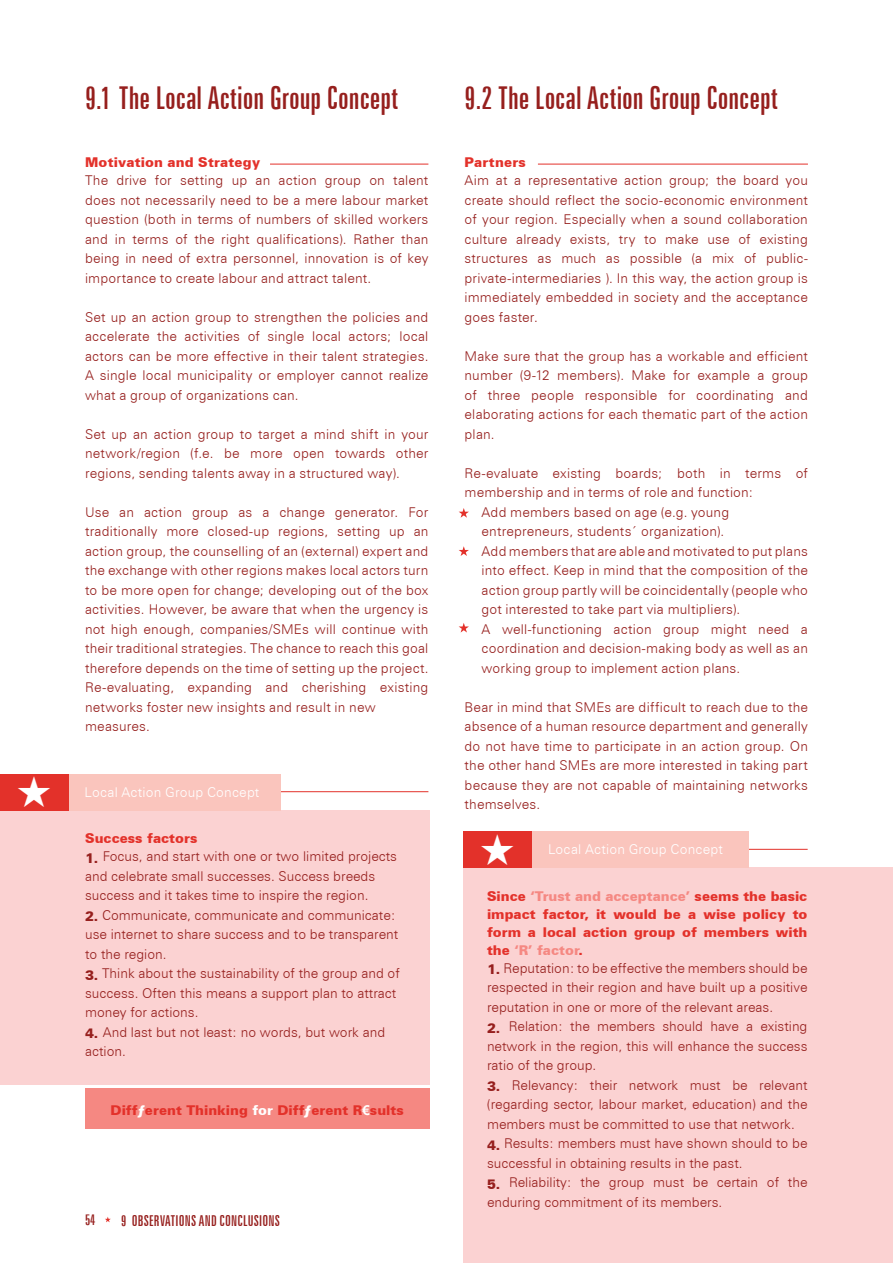
<style>
.page{position:relative;width:893px;height:1263px;background:#fff}
.page>*{position:absolute;margin:0;border:0;box-sizing:border-box;transform-origin:0 0}
.t1{font:extra-condensed 31.5px "Zurich BT";letter-spacing:.005em;color:#961f1d}
.t2{font:extra-condensed 15px "Zurich BT";letter-spacing:.015em;color:#961f1d}
.t3{font:300 13.5px/19.5px "Zurich BT";letter-spacing:.01em;color:#961f1d;text-align:justify}
.t4{font:900 13.5px/18px "Zurich BT";color:#e3312a;text-align:justify}
.t5{font:300 13.5px "Zurich BT";letter-spacing:.015em;color:#fff}
.s1{font-weight:900}
.s2{color:#fff}
.s3{font-family:"Arial";font-weight:700;color:#fff}
.s4{color:#f58882}
</style>
<div class="page">
<hr style="left:270px;top:164px;width:158px;height:1px;background:#e3312a">
<hr style="left:538px;top:164px;width:270px;height:1px;background:#e3312a">
<div style="left:0;top:810px;width:429px;height:275px;background:#fbd2d2"></div>
<div style="left:85px;top:1088px;width:344px;height:41px;background:#f58882"></div>
<hr style="left:13px;top:791px;width:415px;height:1px;background:#e3312a">
<div style="left:68px;top:774px;width:213px;height:36px;background:#fac5bd"></div>
<div style="left:0;top:774px;width:68px;height:36px;background:#e3312a"></div>
<svg style="left:459px;top:508px;width:10px;height:10px"></svg>
<svg style="left:459px;top:546px;width:10px;height:10px"></svg>
<svg style="left:459px;top:623px;width:10px;height:9px"></svg>
<div style="left:463px;top:868px;width:430px;height:395px;background:#fbd2d2"></div>
<hr style="left:477px;top:849px;width:331px;height:1px;background:#e3312a">
<div style="left:532px;top:831px;width:217px;height:37px;background:#fac5bd"></div>
<div style="left:463px;top:831px;width:69px;height:37px;background:#e3312a"></div>
<svg style="left:105px;top:1217px;width:6px;height:5px"></svg>
<h1 class="t1" style="left:85px;top:80px;width:315px">9.1 The Local Action Group Concept</h1>
<p class="t4" style="left:85px;top:154px;width:177px">Motivation and Strategy</p>
<p class="t3" style="left:85px;top:171px;width:345px">The drive for setting up an action group on talent does not necessarily need to be a mere labour market question (both in terms of numbers of skilled workers and in terms of the right qualifications). Rather than being in need of extra personnel, innovation is of key importance to create labour and attract talent.</p>
<p class="t3" style="left:85px;top:307px;width:345px">Set up an action group to strengthen the policies and accelerate the activities of single local actors; local actors can be more effective in their talent strategies.<br>A single local municipality or employer cannot realize what a group of organizations can.</p>
<p class="t3" style="left:85px;top:424px;width:345px">Set up an action group to target a mind shift in your network/region (f.e. be more open towards other regions, sending talents away in a structured way).</p>
<p class="t3" style="left:85px;top:502px;width:345px;text-align:left">Use an action group as a change generator. For traditionally more closed-up regions, setting up an action group, the counselling of an (external) expert and the exchange with other regions makes local actors turn to be more open for change; developing out of the box activities. However, be aware that when the urgency is not high enough, companies/SMEs will continue with their traditional strategies. The chance to reach this goal therefore depends on the time of setting up the project.<br>Re-evaluating, expanding and cherishing existing networks foster new insights and result in new measures.</p>
<p class="t5" style="left:85px;top:783px;width:102px">Curricula design</p>
<p class="t5" style="left:85px;top:783px;width:176px">Local Action Group Concept</p>
<p class="t4" style="left:85px;top:829px;width:114px">Success factors</p>
<p class="t3" style="left:85px;top:847px;width:314px;text-align:left"><span class="s1">1.</span> Focus, and start with one or two limited projects and celebrate small successes. Success breeds success and it takes time to inspire the region.</p>
<p class="t3" style="left:85px;top:905px;width:315px;text-align:left"><span class="s1">2.</span> Communicate, communicate and communicate: use internet to share success and to be transparent to the region.</p>
<p class="t3" style="left:85px;top:964px;width:316px;text-align:left"><span class="s1">3.</span> Think about the sustainability of the group and of success. Often this means a support plan to attract money for actions.</p>
<p class="t3" style="left:85px;top:1022px;width:302px"><span class="s1">4.</span> And last but not least: no words, but work and action.</p>
<p class="t4" style="left:111px;top:1101px;width:295px">Diff<span class="s2">ƒ</span>erent Thinking <span class="s2">for</span> Diff<span class="s2">ƒ</span>erent R<span class="s3">€</span>sults</p>
<p class="t2" style="left:85px;top:1211px;width:12px">54</p>
<p class="t2" style="left:121px;top:1212px;width:160px">9 Observations and Conclusions</p>
<h1 class="t1" style="left:465px;top:80px;width:315px">9.2 The Local Action Group Concept</h1>
<p class="t4" style="left:465px;top:154px;width:63px">Partners</p>
<p class="t3" style="left:465px;top:171px;width:345px">Aim at a representative action group; the board you create should reflect the socio-economic environment of your region. Especially when a sound collaboration culture already exists, try to make use of existing structures as much as possible (a mix of public&shy;private-intermediaries ). In this way, the action group is immediately embedded in society and the acceptance goes faster.</p>
<p class="t3" style="left:465px;top:346px;width:345px">Make sure that the group has a workable and efficient number (9-12 members). Make for example a group of three people responsible for coordinating and elaborating actions for each thematic part of the action plan.</p>
<p class="t3" style="left:465px;top:463px;width:345px">Re-evaluate existing boards; both in terms of</p>
<p class="t3" style="left:465px;top:483px;width:290px">membership and in terms of role and function:</p>
<p class="t3" style="left:482px;top:502px;width:249px">Add members based on age (e.g. young</p>
<p class="t3" style="left:482px;top:522px;width:244px">entrepreneurs, students´ organization).</p>
<p class="t3" style="left:482px;top:541px;width:328px">Add members that are able and motivated to put plans</p>
<p class="t3" style="left:482px;top:561px;width:328px">into effect. Keep in mind that the composition of the</p>
<p class="t3" style="left:482px;top:580px;width:328px">action group partly will be coincidentally (people who</p>
<p class="t3" style="left:482px;top:600px;width:260px">got interested to take part via multipliers).</p>
<p class="t3" style="left:482px;top:619px;width:328px">A well-functioning action group might need a</p>
<p class="t3" style="left:482px;top:639px;width:328px">coordination and decision-making body as well as an</p>
<p class="t3" style="left:482px;top:658px;width:260px">working group to implement action plans.</p>
<p class="t3" style="left:465px;top:697px;width:345px">Bear in mind that SMEs are difficult to reach due to the absence of a human resource department and generally do not have time to participate in an action group. On the other hand SMEs are more interested in taking part because they are not capable of maintaining networks themselves.</p>
<p class="t5" style="left:548px;top:841px;width:176px">Local Action Group Concept</p>
<p class="t4" style="left:487px;top:887px;width:322px">Since <span class="s4">‘Trust and acceptance’</span> seems the basic impact factor, it would be a wise policy to form a local action group of members with the <span class="s4">‘R’ factor</span>.</p>
<p class="t3" style="left:487px;top:958px;width:322px"><span class="s1">1.</span> Reputation: to be effective the members should be respected in their region and have built up a positive reputation in one or more of the relevant areas.</p>
<p class="t3" style="left:487px;top:1017px;width:322px"><span class="s1">2.</span> Relation: the members should have a existing network in the region, this will enhance the success ratio of the group.</p>
<p class="t3" style="left:487px;top:1075px;width:322px"><span class="s1">3.</span> Relevancy: their network must be relevant (regarding sector, labour market, education) and the members must be committed to use that network.</p>
<p class="t3" style="left:487px;top:1134px;width:322px"><span class="s1">4.</span> Results: members must have shown should to be successful in obtaining results in the past.</p>
<p class="t3" style="left:487px;top:1173px;width:322px"><span class="s1">5.</span> Reliability: the group must be certain of the enduring commitment of its members.</p>
</div>
